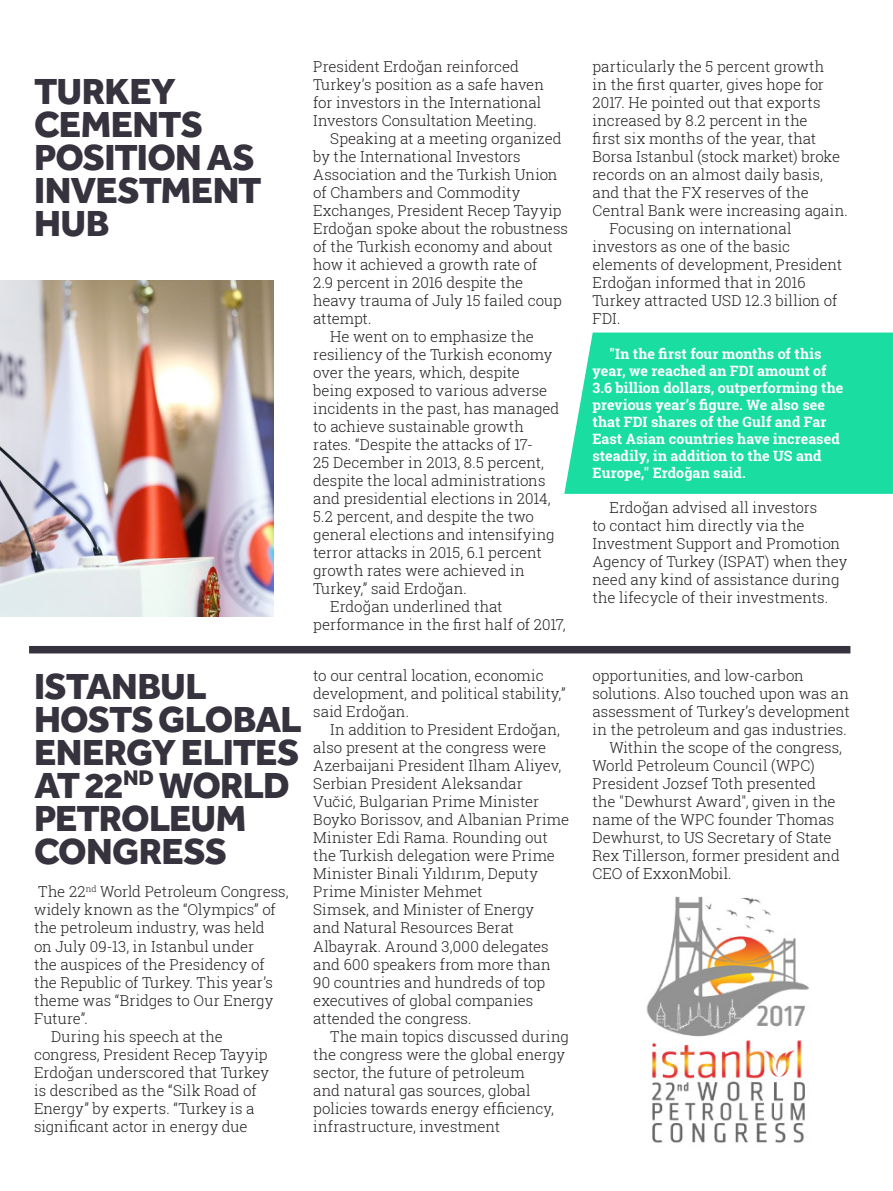
<style>
.page{position:relative;width:893px;height:1191px;background:#fff}
.page>*{position:absolute;margin:0;border:0;box-sizing:border-box;transform-origin:0 0}
.t1{font:800 37.5px/33px "Effra";letter-spacing:-.02em;color:#37333e}
.t2{font:300 15px/18px "Roboto Slab";color:#231f20}
.t3{font:700 14.25px/17.1px "Roboto Slab";letter-spacing:.005em;color:#fff}
</style>
<div class="page">
<div style="left:564px;top:332px;width:329px;height:162px;background:#19dda1"></div>
<div style="left:29px;top:646px;width:821px;height:7px;background:#37333e"></div>
<img style="left:0;top:280px;width:273px;height:336px">
<img style="left:646px;top:896px;width:164px;height:247px">
<p class="t1" style="left:34px;top:74px;width:229px">TURKEY<br>CEMENTS<br>POSITION AS<br>INVESTMENT<br>HUB</p>
<p class="t2" style="left:313px;top:57px;width:232px">President Erdoğan reinforced Turkey’s position as a safe haven for investors in the International Investors Consultation Meeting.</p>
<p class="t2" style="left:313px;top:129px;width:256px;text-indent:17px">Speaking at a meeting organized by the International Investors<br>Association and the Turkish Union of Chambers and Commodity<br>Exchanges, President Recep Tayyip<br>Erdoğan spoke about the robustness of the Turkish economy and about how it achieved a growth rate of<br>2.9 percent in 2016 despite the heavy trauma of July 15 failed coup attempt.</p>
<p class="t2" style="left:313px;top:327px;width:248px;text-indent:17px">He went on to emphasize the resiliency of the Turkish economy over the years, which, despite being exposed to various adverse incidents in the past, has managed to achieve sustainable growth rates. “Despite the attacks of 17-<br>25 December in 2013, 8.5 percent, despite the local administrations and presidential elections in 2014,<br>5.2 percent, and despite the two general elections and intensifying terror attacks in 2015, 6.1 percent growth rates were achieved in<br>Turkey,” said Erdoğan.</p>
<p class="t2" style="left:313px;top:597px;width:254px;text-indent:17px">Erdoğan underlined that performance in the first half of 2017,</p>
<p class="t1" style="left:34px;top:668px;width:269px">ISTANBUL<br>HOSTS GLOBAL<br>ENERGY ELITES<br>AT 22<sup>ND</sup> WORLD<br>PETROLEUM<br>CONGRESS</p>
<p class="t2" style="left:34px;top:882px;width:256px">The 22<sup>nd</sup> World Petroleum Congress, widely known as the “Olympics” of the petroleum industry, was held<br>on July 09-13, in Istanbul under<br>the auspices of the Presidency of the Republic of Turkey. This year’s theme was “Bridges to Our Energy<br>Future”.</p>
<p class="t2" style="left:34px;top:1026px;width:237px;text-indent:17px">During his speech at the congress, President Recep Tayyip<br>Erdoğan underscored that Turkey is described as the “Silk Road of<br>Energy” by experts. “Turkey is a significant actor in energy due</p>
<p class="t2" style="left:313px;top:666px;width:254px">to our central location, economic development, and political stability,” said Erdoğan.</p>
<p class="t2" style="left:313px;top:720px;width:257px;text-indent:17px">In addition to President Erdoğan, also present at the congress were<br>Azerbaijani President Ilham Aliyev,<br>Serbian President Aleksandar<br>Vučić, Bulgarian Prime Minister<br>Boyko Borissov, and Albanian Prime<br>Minister Edi Rama. Rounding out the Turkish delegation were Prime<br>Minister Binali Yıldırım, Deputy<br>Prime Minister Mehmet</p>
<p class="t2" style="left:313px;top:900px;width:239px">Simsek, and Minister of Energy and Natural Resources Berat<br>Albayrak. Around 3,000 delegates and 600 speakers from more than<br>90 countries and hundreds of top executives of global companies attended the congress.</p>
<p class="t2" style="left:313px;top:1026px;width:257px;text-indent:17px">The main topics discussed during the congress were the global energy sector, the future of petroleum<br>and natural gas sources, global policies towards energy efficiency, infrastructure, investment</p>
<p class="t2" style="left:592px;top:57px;width:257px">particularly the 5 percent growth<br>in the first quarter, gives hope for 2017. He pointed out that exports increased by 8.2 percent in the<br>first six months of the year, that Borsa Istanbul (stock market) broke records on an almost daily basis, and that the FX reserves of the Central Bank were increasing again.</p>
<p class="t2" style="left:592px;top:219px;width:251px;text-indent:17px">Focusing on international investors as one of the basic elements of development, President<br>Erdoğan informed that in 2016<br>Turkey attracted USD 12.3 billion of<br>FDI.</p>
<p class="t3" style="left:592px;top:345px;width:252px;text-indent:17px">"In the first four months of this year, we reached an FDI amount of 3.6 billion dollars, outperforming the previous year’s figure. We also see that FDI shares of the Gulf and Far East Asian countries have increased steadily, in addition to the US and Europe," Erdoğan said.</p>
<p class="t2" style="left:592px;top:498px;width:256px;text-indent:17px">Erdoğan advised all investors<br>to contact him directly via the Investment Support and Promotion Agency of Turkey (ISPAT) when they need any kind of assistance during the lifecycle of their investments.</p>
<p class="t2" style="left:592px;top:666px;width:259px">opportunities, and low-carbon solutions. Also touched upon was an assessment of Turkey’s development in the petroleum and gas industries.</p>
<p class="t2" style="left:592px;top:738px;width:251px;text-indent:17px">Within the scope of the congress,<br>World Petroleum Council (WPC)<br>President Jozsef Toth presented the "Dewhurst Award", given in the name of the WPC founder Thomas<br>Dewhurst, to US Secretary of State<br>Rex Tillerson, former president and<br>CEO of ExxonMobil.</p>
</div>
